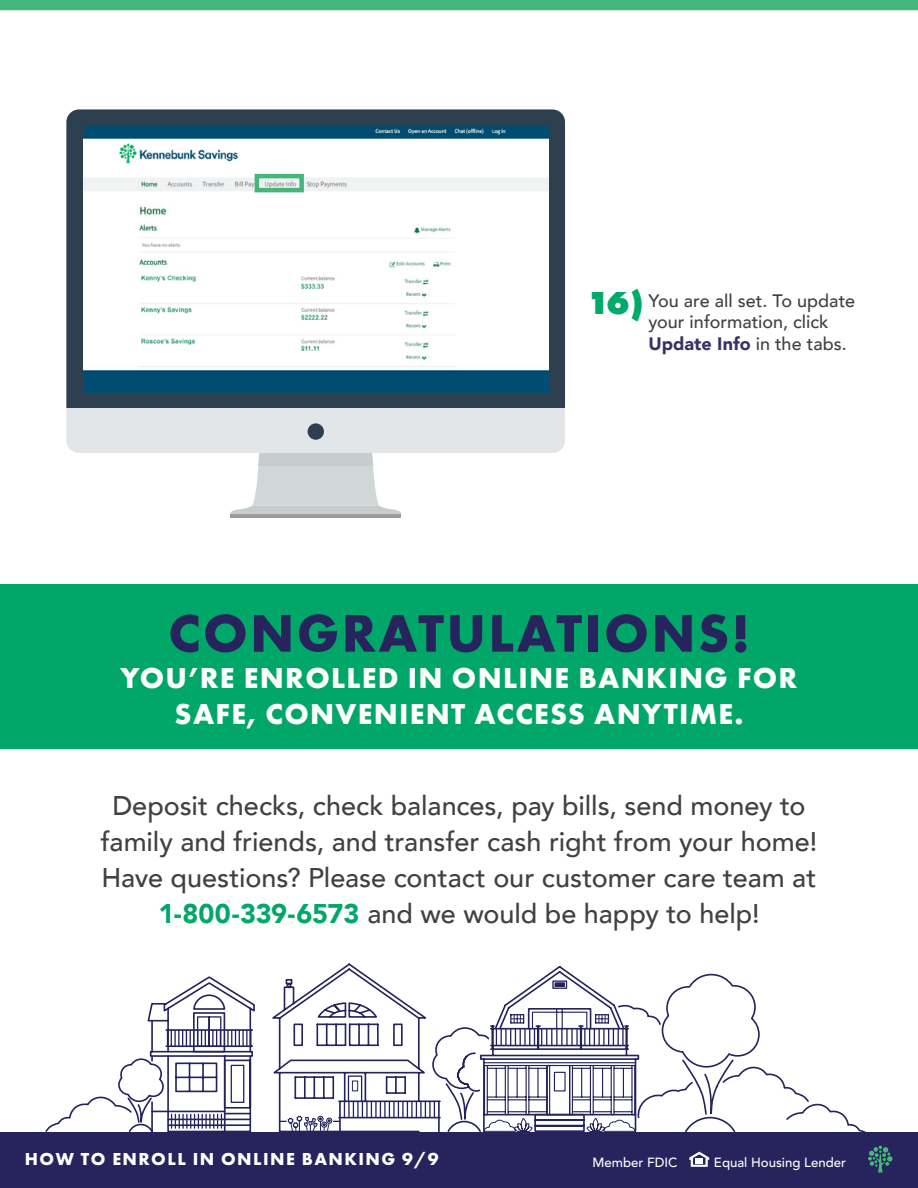
<style>
.page{position:relative;width:918px;height:1188px;background:#fff}
.page>*{position:absolute;margin:0;border:0;box-sizing:border-box;transform-origin:0 0}
.t1{font:700 54.9px "Futura PT";letter-spacing:.045em;color:#27235c}
.t2{font:700 30px/36px "Futura PT";letter-spacing:.045em;color:#fff;text-align:center}
.t3{font:500 27px/36px "Avenir";color:#414042;text-align:center}
.t4{font:500 18px/21.6px "Avenir";color:#414042}
.t5{font:700 18px "Futura PT";letter-spacing:.08em;color:#fff}
.t6{font:500 13.2px "Avenir";color:#fff}
.s1{font-family:"Futura PT";font-weight:800;font-size:33px;color:#00aa69}
.s2{font-weight:900;color:#373266}
.s3{font-weight:900;color:#00a769}
</style>
<div class="page">
<hr style="left:230px;top:514px;width:171px;height:4px;background:#9a9a9a">
<div style="left:66px;top:109px;width:499px;height:344px;background:#e3e6e8;border-radius:13px"></div>
<div style="left:66px;top:110px;width:499px;height:298px;background:#2e404f"></div>
<svg style="left:230px;top:453px;width:171px;height:61px"></svg>
<div style="left:308px;top:423px;width:16px;height:17px;background:#2e404f;border-radius:50%"></div>
<div style="left:0;top:1132px;width:918px;height:56px;background:#27235c"></div>
<div style="left:0;top:0;width:918px;height:10px;background:#45b579"></div>
<svg style="left:689px;top:1152px;width:20px;height:15px"></svg>
<img style="left:83px;top:168px;width:465px;height:224px">
<img style="left:83px;top:125px;width:465px;height:43px">
<div style="left:255px;top:174px;width:49px;height:18px;border:4px solid #45b579"></div>
<div style="left:0;top:584px;width:918px;height:164px;background:#00a769"></div>
<svg style="left:442px;top:973px;width:318px;height:159px"></svg>
<svg style="left:272px;top:963px;width:170px;height:169px"></svg>
<svg style="left:721px;top:1065px;width:171px;height:108px"></svg>
<svg style="left:45px;top:976px;width:210px;height:156px"></svg>
<p class="t4" style="left:649px;top:289px;width:208px;text-indent:-62px"><span class="s1">16)</span> You are all set. To update your information, click<br><span class="s2">Update Info</span> in the tabs.</p>
<h1 class="t1" style="left:168px;top:598px;width:583px">CONGRATULATIONS!</h1>
<p class="t2" style="left:121px;top:659px;width:678px">YOU’RE ENROLLED IN ONLINE BANKING FOR<br>SAFE, CONVENIENT ACCESS ANYTIME.</p>
<p class="t3" style="left:101px;top:786px;width:718px">Deposit checks, check balances, pay bills, send money to family and friends, and transfer cash right from your home!<br>Have questions? Please contact our customer care team at <span class="s3">1-800-339-6573</span> and we would be happy to help!</p>
<p class="t5" style="left:25px;top:1148px;width:415px">HOW TO ENROLL IN ONLINE BANKING 9/9</p>
<p class="t6" style="left:593px;top:1151px;width:86px">Member FDIC</p>
<p class="t6" style="left:714px;top:1151px;width:134px">Equal Housing Lender</p>
</div>
